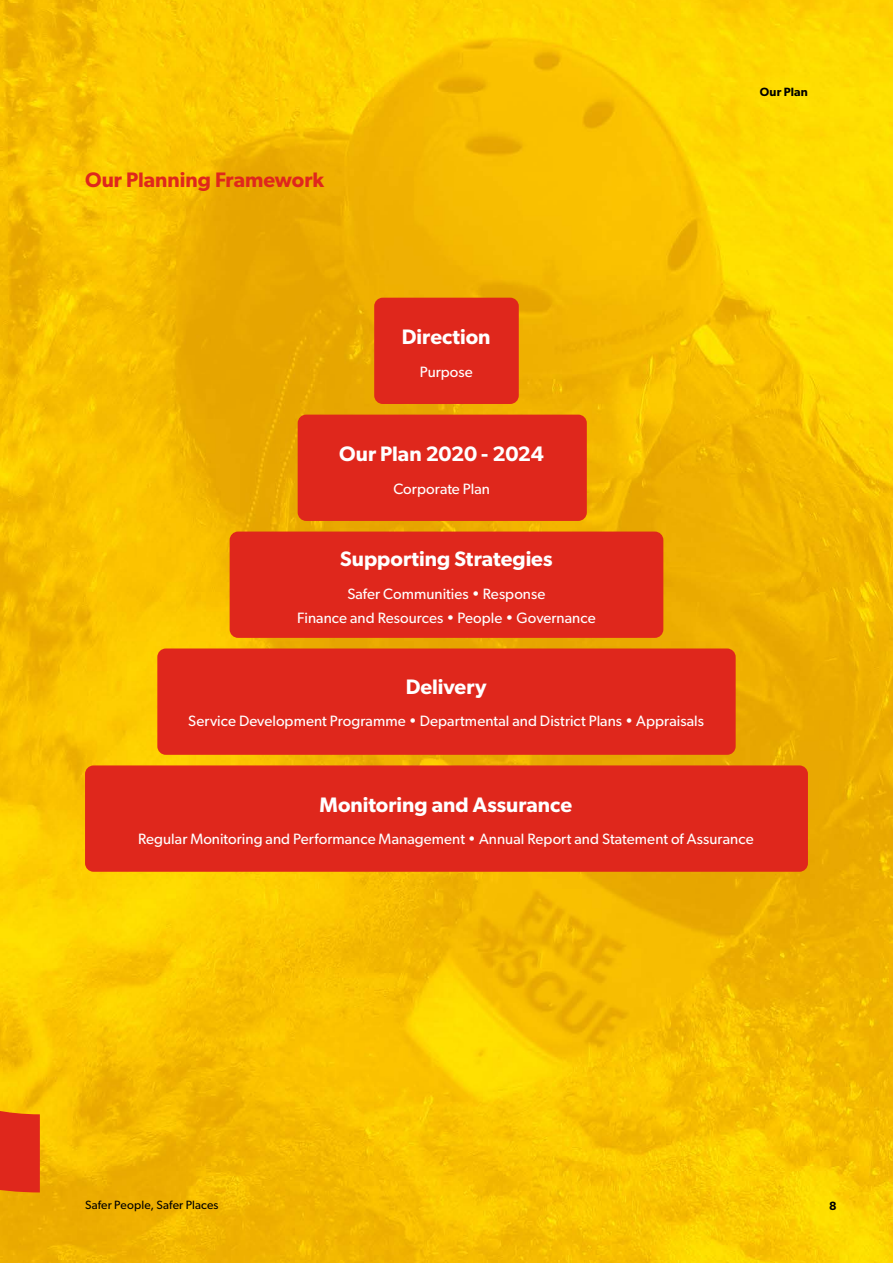
<style>
.page{position:relative;width:893px;height:1263px;background:#fff}
.page>*{position:absolute;margin:0;border:0;box-sizing:border-box;transform-origin:0 0}
.t1{font:600 21px "Gibson";color:#fff}
.t2{font:600 21px "Gibson";color:#df271c}
.t3{font:15px/24px "Gibson";letter-spacing:.005em;color:#fff;text-align:center}
.t4{font:12px "Gibson";letter-spacing:.015em;color:#000}
.t5{font:600 12px "Gibson";letter-spacing:.015em;color:#000}
</style>
<div class="page">
<img style="left:0;top:0;width:893px;height:1263px">
<div style="left:374px;top:298px;width:145px;height:106px;background:#df271c;border-radius:9px"></div>
<div style="left:298px;top:415px;width:289px;height:106px;background:#df271c;border-radius:9px"></div>
<div style="left:230px;top:531px;width:433px;height:107px;background:#df271c;border-radius:9px"></div>
<div style="left:157px;top:648px;width:579px;height:107px;background:#df271c;border-radius:9px"></div>
<div style="left:85px;top:765px;width:723px;height:107px;background:#df271c;border-radius:9px"></div>
<svg style="left:0;top:855px;width:102px;height:408px;background:#f6b803"></svg>
<h1 class="t2" style="left:85px;top:167px;width:240px">Our Planning Framework</h1>
<h1 class="t1" style="left:402px;top:324px;width:90px">Direction</h1>
<p class="t3" style="left:420px;top:359px;width:54px">Purpose</p>
<h1 class="t1" style="left:339px;top:441px;width:206px">Our Plan 2020 - 2024</h1>
<p class="t3" style="left:393px;top:476px;width:98px">Corporate Plan</p>
<h1 class="t1" style="left:340px;top:546px;width:214px">Supporting Strategies</h1>
<p class="t3" style="left:297px;top:581px;width:300px">Safer Communities • Response<br>Finance and Resources • People • Governance</p>
<h1 class="t1" style="left:406px;top:674px;width:82px">Delivery</h1>
<p class="t3" style="left:188px;top:709px;width:517px">Service Development Programme • Departmental and District Plans • Appraisals</p>
<p class="t5" style="left:760px;top:85px;width:50px">Our Plan</p>
<h1 class="t1" style="left:320px;top:792px;width:254px">Monitoring and Assurance</h1>
<p class="t3" style="left:138px;top:827px;width:617px">Regular Monitoring and Performance Management • Annual Report and Statement of Assurance</p>
<p class="t4" style="left:85px;top:1197px;width:135px">Safer People, Safer Places</p>
<p class="t5" style="left:829px;top:1199px;width:9px">8</p>
</div>
